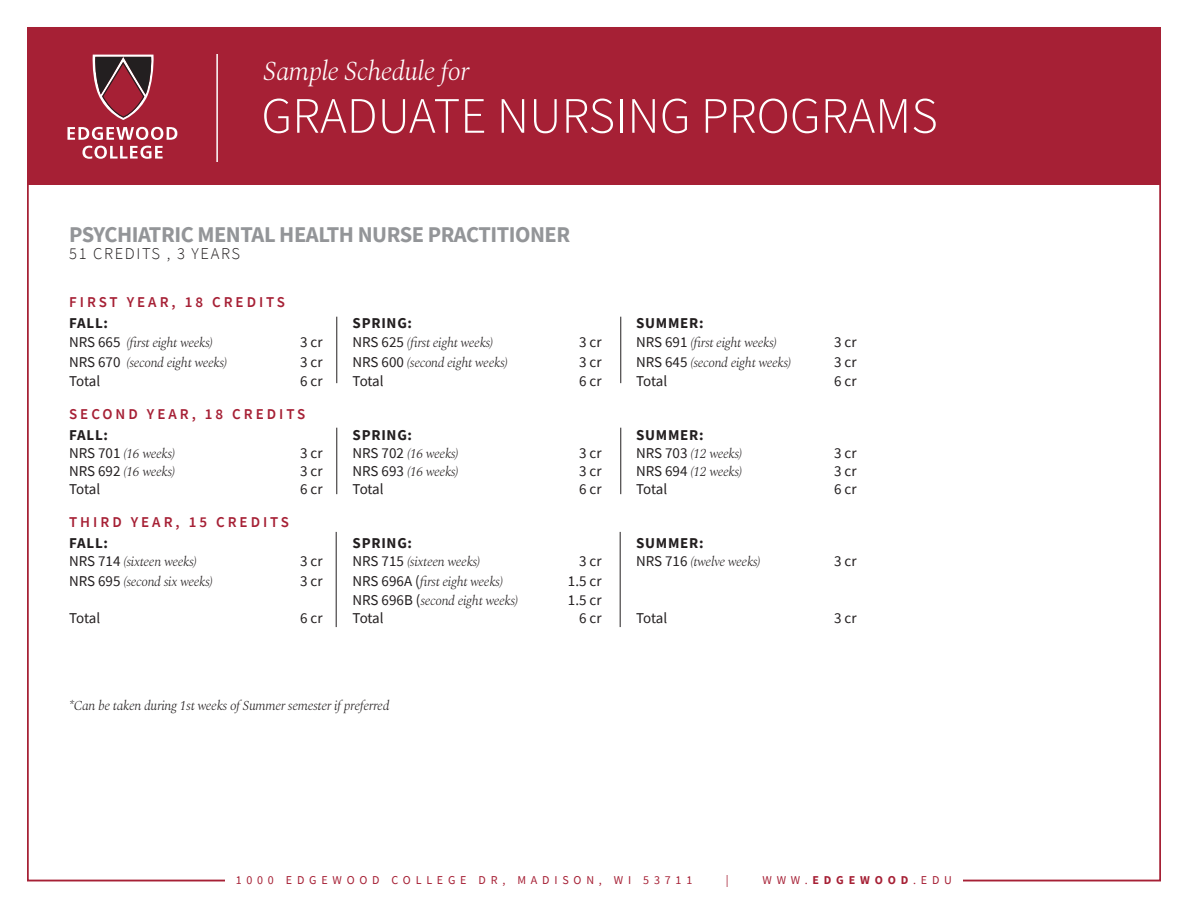
<style>
.page{position:relative;width:1188px;height:918px;background:#fff}
.page>*{position:absolute;margin:0;border:0;box-sizing:border-box;transform-origin:0 0}
.page_heading{font:300 51px "Source Sans Pro";color:#fff}
.page_subheader{font:italic 300 27px "Spectral";letter-spacing:-.025em;color:#fff}
.t1{font:700 22.5px "Source Sans Pro";letter-spacing:-.02em;color:#939598}
.t2{font:300 16.5px "Source Sans Pro";letter-spacing:.1em;color:#231f20}
.t3{font:15px "Source Sans Pro";color:#231f20}
.H3_red{font:600 15px "Source Sans Pro";letter-spacing:.2em;color:#a62035}
.Date_-_Season{font:700 15px "Source Sans Pro";letter-spacing:.05em;color:#231f20}
.t4{font:italic 300 13.5px "Spectral";letter-spacing:-.025em;color:#231f20}
.Address{font:12px "Source Sans Pro";letter-spacing:.4em;color:#a62035}
.s1{font-family:"Source Sans Pro";font-weight:400;font-style:normal;font-size:15px}
.s2{font-weight:700}
</style>
<div class="page">
<hr style="left:337px;top:317px;width:1px;height:66px;background:#231f20">
<hr style="left:337px;top:428px;width:1px;height:66px;background:#231f20">
<hr style="left:621px;top:317px;width:1px;height:66px;background:#231f20">
<hr style="left:621px;top:428px;width:1px;height:66px;background:#231f20">
<div style="left:27px;top:27px;width:1134px;height:158px;background:#a62035"></div>
<svg style="left:92px;top:55px;width:62px;height:65px"></svg>
<svg style="left:68px;top:127px;width:109px;height:13px"></svg>
<svg style="left:82px;top:146px;width:81px;height:13px"></svg>
<hr style="left:216px;top:54px;width:2px;height:108px;background:#fff">
<hr style="left:336px;top:532px;width:1px;height:95px;background:#231f20">
<hr style="left:620px;top:532px;width:1px;height:95px;background:#231f20">
<p class="page_subheader" style="left:264px;top:51px;width:207px">Sample Schedule for</p>
<p class="page_heading" style="left:261px;top:85px;width:678px">GRADUATE NURSING PROGRAMS</p>
<h1 class="t1" style="left:69px;top:219px;width:503px">PSYCHIATRIC MENTAL HEALTH NURSE PRACTITIONER</h1>
<h1 class="t2" style="left:69px;top:244px;width:172px">51 CREDITS , 3 YEARS</h1>
<p class="H3_red" style="left:69px;top:292px;width:218px">FIRST YEAR, 18 CREDITS</p>
<p class="Date_-_Season" style="left:69px;top:313px;width:40px">FALL:</p>
<p class="Date_-_Season" style="left:353px;top:313px;width:61px">SPRING:</p>
<p class="Date_-_Season" style="left:636px;top:313px;width:69px">SUMMER:</p>
<p class="t4" style="left:69px;top:333px;width:145px"><span class="s1">NRS 665</span> (first eight weeks)</p>
<p class="t3" style="left:300px;top:333px;width:24px">3 cr</p>
<p class="t4" style="left:353px;top:333px;width:142px"><span class="s1">NRS 625</span> (first eight weeks)</p>
<p class="t3" style="left:579px;top:333px;width:24px">3 cr</p>
<p class="t4" style="left:636px;top:333px;width:142px"><span class="s1">NRS 691</span> (first eight weeks)</p>
<p class="t3" style="left:834px;top:333px;width:24px">3 cr</p>
<p class="t4" style="left:69px;top:353px;width:160px"><span class="s1">NRS 670</span> (second eight weeks)</p>
<p class="t3" style="left:300px;top:352px;width:24px">3 cr</p>
<p class="t4" style="left:353px;top:353px;width:157px"><span class="s1">NRS 600</span> (second eight weeks)</p>
<p class="t3" style="left:579px;top:352px;width:24px">3 cr</p>
<p class="t4" style="left:636px;top:353px;width:157px"><span class="s1">NRS 645</span> (second eight weeks)</p>
<p class="t3" style="left:834px;top:352px;width:24px">3 cr</p>
<p class="t3" style="left:69px;top:372px;width:33px">Total</p>
<p class="t3" style="left:300px;top:372px;width:24px">6 cr</p>
<p class="t3" style="left:353px;top:372px;width:33px">Total</p>
<p class="t3" style="left:579px;top:372px;width:24px">6 cr</p>
<p class="t3" style="left:636px;top:372px;width:33px">Total</p>
<p class="t3" style="left:834px;top:372px;width:24px">6 cr</p>
<p class="H3_red" style="left:69px;top:404px;width:238px">SECOND YEAR, 18 CREDITS</p>
<p class="Date_-_Season" style="left:69px;top:425px;width:40px">FALL:</p>
<p class="Date_-_Season" style="left:353px;top:425px;width:61px">SPRING:</p>
<p class="Date_-_Season" style="left:636px;top:425px;width:69px">SUMMER:</p>
<p class="t4" style="left:69px;top:444px;width:108px"><span class="s1">NRS 701</span> (16 weeks)</p>
<p class="t3" style="left:300px;top:444px;width:24px">3 cr</p>
<p class="t4" style="left:353px;top:444px;width:108px"><span class="s1">NRS 702</span> (16 weeks)</p>
<p class="t3" style="left:579px;top:444px;width:24px">3 cr</p>
<p class="t4" style="left:636px;top:444px;width:108px"><span class="s1">NRS 703</span> (12 weeks)</p>
<p class="t3" style="left:834px;top:444px;width:24px">3 cr</p>
<p class="t4" style="left:69px;top:462px;width:108px"><span class="s1">NRS 692</span> (16 weeks)</p>
<p class="t3" style="left:300px;top:462px;width:24px">3 cr</p>
<p class="t4" style="left:353px;top:462px;width:108px"><span class="s1">NRS 693</span> (16 weeks)</p>
<p class="t3" style="left:579px;top:462px;width:24px">3 cr</p>
<p class="t4" style="left:636px;top:462px;width:108px"><span class="s1">NRS 694</span> (12 weeks)</p>
<p class="t3" style="left:834px;top:462px;width:24px">3 cr</p>
<p class="t3" style="left:69px;top:480px;width:33px">Total</p>
<p class="t3" style="left:300px;top:480px;width:24px">6 cr</p>
<p class="t3" style="left:353px;top:480px;width:33px">Total</p>
<p class="t3" style="left:579px;top:480px;width:24px">6 cr</p>
<p class="t3" style="left:636px;top:480px;width:33px">Total</p>
<p class="t3" style="left:834px;top:480px;width:24px">6 cr</p>
<p class="H3_red" style="left:69px;top:512px;width:222px">THIRD YEAR, 15 CREDITS</p>
<p class="Date_-_Season" style="left:69px;top:533px;width:40px">FALL:</p>
<p class="Date_-_Season" style="left:353px;top:533px;width:61px">SPRING:</p>
<p class="Date_-_Season" style="left:636px;top:533px;width:69px">SUMMER:</p>
<p class="t4" style="left:69px;top:552px;width:129px"><span class="s1">NRS 714</span> (sixteen weeks)</p>
<p class="t3" style="left:300px;top:552px;width:24px">3 cr</p>
<p class="t4" style="left:353px;top:552px;width:129px"><span class="s1">NRS 715</span> (sixteen weeks)</p>
<p class="t3" style="left:579px;top:552px;width:24px">3 cr</p>
<p class="t4" style="left:636px;top:552px;width:126px"><span class="s1">NRS 716</span> (twelve weeks)</p>
<p class="t3" style="left:834px;top:552px;width:24px">3 cr</p>
<p class="t4" style="left:69px;top:572px;width:145px"><span class="s1">NRS 695</span> (second six weeks)</p>
<p class="t3" style="left:300px;top:571px;width:24px">3 cr</p>
<p class="t4" style="left:353px;top:572px;width:152px"><span class="s1">NRS 696A (</span>first eight weeks)</p>
<p class="t3" style="left:568px;top:571px;width:35px">1.5 cr</p>
<p class="t4" style="left:353px;top:591px;width:167px"><span class="s1">NRS 696B (</span>second eight weeks)</p>
<p class="t3" style="left:568px;top:591px;width:35px">1.5 cr</p>
<p class="t3" style="left:69px;top:609px;width:33px">Total</p>
<p class="t3" style="left:300px;top:609px;width:24px">6 cr</p>
<p class="t3" style="left:353px;top:609px;width:33px">Total</p>
<p class="t3" style="left:579px;top:609px;width:24px">6 cr</p>
<p class="t3" style="left:636px;top:609px;width:33px">Total</p>
<p class="t3" style="left:834px;top:609px;width:24px">3 cr</p>
<p class="t4" style="left:69px;top:696px;width:322px">*Can be taken during 1st weeks of Summer semester if preferred</p>
<p class="Address" style="left:236px;top:872px;width:458px">1000 EDGEWOOD COLLEGE DR, MADISON, WI 53711</p>
<p class="Address" style="left:726px;top:872px;width:4px">|</p>
<p class="Address" style="left:762px;top:872px;width:191px">WWW.<span class="s2">EDGEWOOD</span>.EDU</p>
</div>
